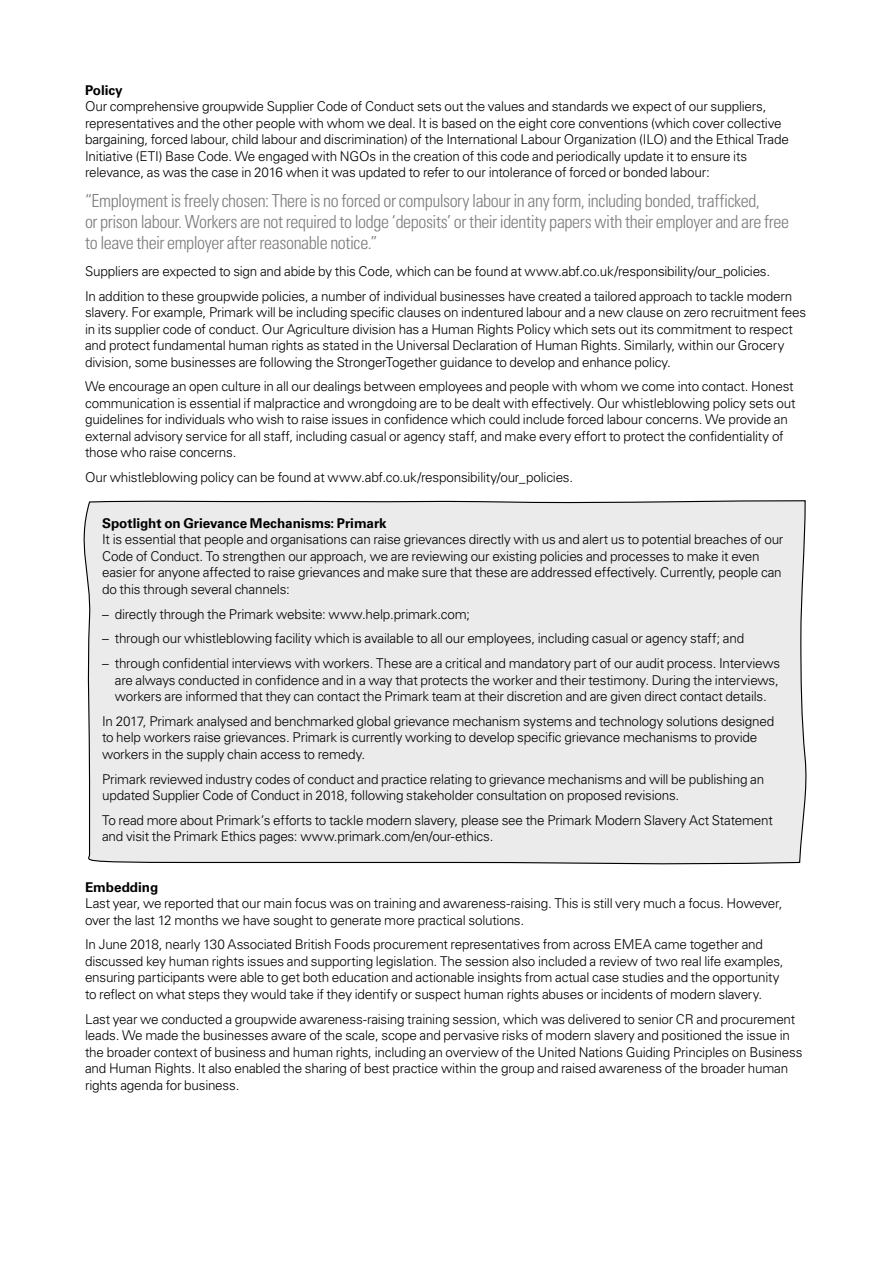
<style>
.page{position:relative;width:893px;height:1263px;background:#fff}
.page>*{position:absolute;margin:0;border:0;box-sizing:border-box;transform-origin:0 0}
.t1{font:300 condensed 18px/21px "Univers LT Std";letter-spacing:-.02em;color:#7c7c7c}
.t2{font:300 13.5px/16.5px "Univers LT Std";letter-spacing:-.015em;color:#000}
.t3{font:700 13.5px "Univers LT Std";letter-spacing:-.005em;color:#000}
</style>
<div class="page">
<div style="left:83px;top:500px;width:724px;height:365px;background:#ebebeb"></div>
<p class="t3" style="left:85px;top:82px;width:39px">Policy</p>
<p class="t2" style="left:85px;top:98px;width:705px">Our comprehensive groupwide Supplier Code of Conduct sets out the values and standards we expect of our suppliers, representatives and the other people with whom we deal. It is based on the eight core conventions (which cover collective bargaining, forced labour, child labour and discrimination) of the International Labour Organization (ILO) and the Ethical Trade Initiative (ETI) Base Code. We engaged with NGOs in the creation of this code and periodically update it to ensure its relevance, as was the case in 2016 when it was updated to refer to our intolerance of forced or bonded labour:</p>
<p class="t1" style="left:85px;top:190px;width:706px">“Employment is freely chosen: There is no forced or compulsory labour in any form, including bonded, trafficked,<br>or prison labour. Workers are not required to lodge ‘deposits’ or their identity papers with their employer and are free to leave their employer after reasonable notice.”</p>
<p class="t2" style="left:85px;top:259px;width:709px;line-height:24.8px">Suppliers are expected to sign and abide by this Code, which can be found at www.abf.co.uk/responsibility/our_policies.<br>In addition to these groupwide policies, a number of individual businesses have created a tailored approach to tackle modern</p>
<p class="t2" style="left:85px;top:304px;width:723px">slavery. For example, Primark will be including specific clauses on indentured labour and a new clause on zero recruitment fees in its supplier code of conduct. Our Agriculture division has a Human Rights Policy which sets out its commitment to respect and protect fundamental human rights as stated in the Universal Declaration of Human Rights. Similarly, within our Grocery division, some businesses are following the StrongerTogether guidance to develop and enhance policy.</p>
<p class="t2" style="left:85px;top:378px;width:712px">We encourage an open culture in all our dealings between employees and people with whom we come into contact. Honest communication is essential if malpractice and wrongdoing are to be dealt with effectively. Our whistleblowing policy sets out guidelines for individuals who wish to raise issues in confidence which could include forced labour concerns. We provide an external advisory service for all staff, including casual or agency staff, and make every effort to protect the confidentiality of those who raise concerns.</p>
<p class="t2" style="left:85px;top:469px;width:490px">Our whistleblowing policy can be found at www.abf.co.uk/responsibility/our_policies.</p>
<p class="t3" style="left:102px;top:515px;width:286px">Spotlight on Grievance Mechanisms: Primark</p>
<p class="t2" style="left:102px;top:531px;width:683px">It is essential that people and organisations can raise grievances directly with us and alert us to potential breaches of our Code of Conduct. To strengthen our approach, we are reviewing our existing policies and processes to make it even easier for anyone affected to raise grievances and make sure that these are addressed effectively. Currently, people can do this through several channels:</p>
<p class="t2" style="left:102px;top:605px;width:369px">– directly through the Primark website: www.help.primark.com;</p>
<p class="t2" style="left:102px;top:630px;width:644px">– through our whistleblowing facility which is available to all our employees, including casual or agency staff; and</p>
<p class="t2" style="left:115px;top:655px;width:667px;text-align:justify;text-indent:-13px">– through confidential interviews with workers. These are a critical and mandatory part of our audit process. Interviews are always conducted in confidence and in a way that protects the worker and their testimony. During the interviews, workers are informed that they can contact the Primark team at their discretion and are given direct contact details.</p>
<p class="t2" style="left:102px;top:713px;width:674px">In 2017, Primark analysed and benchmarked global grievance mechanism systems and technology solutions designed to help workers raise grievances. Primark is currently working to develop specific grievance mechanisms to provide workers in the supply chain access to remedy.</p>
<p class="t2" style="left:102px;top:770px;width:664px">Primark reviewed industry codes of conduct and practice relating to grievance mechanisms and will be publishing an updated Supplier Code of Conduct in 2018, following stakeholder consultation on proposed revisions.</p>
<p class="t2" style="left:102px;top:812px;width:672px">To read more about Primark’s efforts to tackle modern slavery, please see the Primark Modern Slavery Act Statement and visit the Primark Ethics pages: www.primark.com/en/our-ethics.</p>
<p class="t3" style="left:85px;top:879px;width:75px">Embedding</p>
<p class="t2" style="left:85px;top:895px;width:699px">Last year, we reported that our main focus was on training and awareness-raising. This is still very much a focus. However, over the last 12 months we have sought to generate more practical solutions.</p>
<p class="t2" style="left:85px;top:936px;width:700px">In June 2018, nearly 130 Associated British Foods procurement representatives from across EMEA came together and discussed key human rights issues and supporting legislation. The session also included a review of two real life examples, ensuring participants were able to get both education and actionable insights from actual case studies and the opportunity to reflect on what steps they would take if they identify or suspect human rights abuses or incidents of modern slavery.</p>
<p class="t2" style="left:85px;top:1010px;width:719px">Last year we conducted a groupwide awareness-raising training session, which was delivered to senior CR and procurement leads. We made the businesses aware of the scale, scope and pervasive risks of modern slavery and positioned the issue in the broader context of business and human rights, including an overview of the United Nations Guiding Principles on Business and Human Rights. It also enabled the sharing of best practice within the group and raised awareness of the broader human rights agenda for business.</p>
</div>
